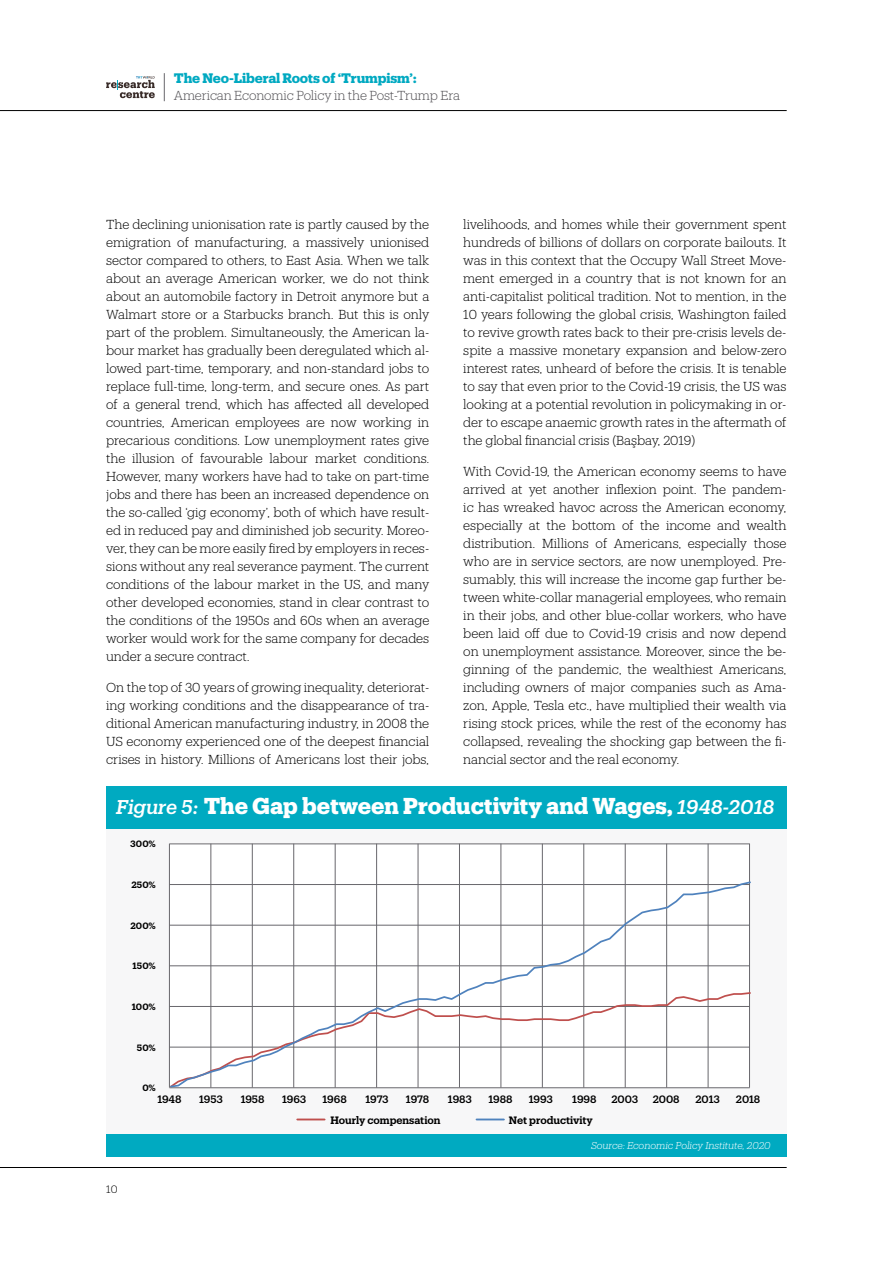
<style>
.page{position:relative;width:893px;height:1263px;background:#fff}
.page>*{position:absolute;margin:0;border:0;box-sizing:border-box;transform-origin:0 0}
.t1{font:700 22.5px "Produkt";color:#fff}
.t2{font:700 13.5px "Produkt";letter-spacing:-.01em;color:#00a9c1}
.t3{font:300 12.75px/18px "Produkt";letter-spacing:-.005em;color:#000;text-align:justify}
.t4{font:300 12.75px "Produkt";letter-spacing:-.01em;color:#504f53}
.t5{font:500 10.5px "Produkt";letter-spacing:-.005em;color:#000}
.t6{font:600 10.5px "Produkt";letter-spacing:-.005em;color:#000}
.t7{font:300 10.5px "Produkt";color:#000}
.t8{font:italic 300 9.75px "Produkt";color:#fff}
.t9{font:600 9px "Produkt";color:#000}
.s1{font-weight:500;font-style:italic;font-size:19.5px}
</style>
<div class="page">
<hr style="left:0;top:110px;width:787px;height:1px;background:#000">
<svg style="left:164px;top:73px;width:1px;height:28px"></svg>
<svg style="left:106px;top:76px;width:49px;height:22px"></svg>
<hr style="left:0;top:1167px;width:787px;height:1px;background:#000">
<div style="left:106px;top:814px;width:680px;height:332px;background:#f7f7f8"></div>
<div style="left:169px;top:844px;width:581px;height:244px;background:#fff"></div>
<div style="left:106px;top:786px;width:680px;height:42px;background:#00aac1"></div>
<div style="left:106px;top:1135px;width:680px;height:22px;background:#00aac1"></div>
<hr style="left:169px;top:844px;width:581px;height:1px;background:#68676c">
<hr style="left:169px;top:1087px;width:581px;height:1px;background:#68676c">
<hr style="left:169px;top:844px;width:1px;height:243px;background:#68676c">
<hr style="left:211px;top:844px;width:1px;height:243px;background:#68676c">
<hr style="left:252px;top:844px;width:1px;height:243px;background:#68676c">
<hr style="left:293px;top:844px;width:1px;height:243px;background:#68676c">
<hr style="left:335px;top:844px;width:1px;height:243px;background:#68676c">
<hr style="left:376px;top:844px;width:1px;height:243px;background:#68676c">
<hr style="left:418px;top:844px;width:1px;height:243px;background:#68676c">
<hr style="left:459px;top:844px;width:1px;height:243px;background:#68676c">
<hr style="left:501px;top:844px;width:1px;height:243px;background:#68676c">
<hr style="left:542px;top:844px;width:1px;height:243px;background:#68676c">
<hr style="left:583px;top:844px;width:1px;height:243px;background:#68676c">
<hr style="left:625px;top:844px;width:1px;height:243px;background:#68676c">
<hr style="left:666px;top:844px;width:1px;height:243px;background:#68676c">
<hr style="left:708px;top:844px;width:1px;height:243px;background:#68676c">
<hr style="left:749px;top:844px;width:1px;height:243px;background:#68676c">
<hr style="left:477px;top:1118px;width:27px;height:2px;background:#4f82bd">
<hr style="left:297px;top:1118px;width:28px;height:2px;background:#bf4f4d">
<svg style="left:170px;top:880px;width:580px;height:207px"></svg>
<p class="t2" style="left:174px;top:69px;width:244px">The Neo-Liberal Roots of ‘Trumpism’:</p>
<p class="t4" style="left:174px;top:87px;width:287px">American Economic Policy in the Post-Trump Era</p>
<p class="t3" style="left:106px;top:215px;width:325px">The declining unionisation rate is partly caused by the emigration of manufacturing, a massively unionised sector compared to others, to East Asia. When we talk about an average American worker, we do not think about an automobile factory in Detroit anymore but a Walmart store or a Starbucks branch. But this is only part of the problem. Simultaneously, the American la&shy;bour market has gradually been deregulated which al&shy;lowed part-time, temporary, and non-standard jobs to replace full-time, long-term, and secure ones. As part of a general trend, which has affected all developed countries, American employees are now working in precarious conditions. Low unemployment rates give the illusion of favourable labour market conditions.<br>However, many workers have had to take on part-time jobs and there has been an increased dependence on the so-called ‘gig economy’, both of which have result&shy;ed in reduced pay and diminished job security. Moreo&shy;ver, they can be more easily fired by employers in reces&shy;sions without any real severance payment. The current conditions of the labour market in the US, and many other developed economies, stand in clear contrast to the conditions of the 1950s and 60s when an average worker would work for the same company for decades under a secure contract.</p>
<p class="t3" style="left:106px;top:677px;width:325px">On the top of 30 years of growing inequality, deteriorat&shy;ing working conditions and the disappearance of tra&shy;ditional American manufacturing industry, in 2008 the US economy experienced one of the deepest financial crises in history. Millions of Americans lost their jobs,</p>
<p class="t3" style="left:463px;top:215px;width:325px">livelihoods, and homes while their government spent hundreds of billions of dollars on corporate bailouts. It was in this context that the Occupy Wall Street Move&shy;ment emerged in a country that is not known for an anti-capitalist political tradition. Not to mention, in the 10 years following the global crisis, Washington failed to revive growth rates back to their pre-crisis levels de&shy;spite a massive monetary expansion and below-zero interest rates, unheard of before the crisis. It is tenable to say that even prior to the Covid-19 crisis, the US was looking at a potential revolution in policymaking in or&shy;der to escape anaemic growth rates in the aftermath of the global financial crisis (Başbay, 2019)</p>
<p class="t3" style="left:463px;top:461px;width:325px">With Covid-19, the American economy seems to have arrived at yet another inflexion point. The pandem&shy;ic has wreaked havoc across the American economy, especially at the bottom of the income and wealth distribution. Millions of Americans, especially those who are in service sectors, are now unemployed. Pre&shy;sumably, this will increase the income gap further be&shy;tween white-collar managerial employees, who remain in their jobs, and other blue-collar workers, who have been laid off due to Covid-19 crisis and now depend on unemployment assistance. Moreover, since the be&shy;ginning of the pandemic, the wealthiest Americans, including owners of major companies such as Ama&shy;zon, Apple, Tesla etc., have multiplied their wealth via rising stock prices, while the rest of the economy has collapsed, revealing the shocking gap between the fi&shy;nancial sector and the real economy.</p>
<h1 class="t1" style="left:116px;top:790px;width:660px"><span class="s1">Figure 5:</span> The Gap between Productivity and Wages, <span class="s1">1948-2018</span></h1>
<p class="t9" style="left:130px;top:838px;width:27px">300%</p>
<p class="t9" style="left:131px;top:878px;width:26px">250%</p>
<p class="t9" style="left:131px;top:919px;width:27px">200%</p>
<p class="t9" style="left:133px;top:960px;width:25px">150%</p>
<p class="t9" style="left:132px;top:1000px;width:26px">100%</p>
<p class="t9" style="left:137px;top:1041px;width:21px">50%</p>
<p class="t9" style="left:142px;top:1081px;width:15px">0%</p>
<p class="t5" style="left:157px;top:1092px;width:26px">1948</p>
<p class="t5" style="left:199px;top:1092px;width:25px">1953</p>
<p class="t5" style="left:241px;top:1092px;width:25px">1958</p>
<p class="t5" style="left:282px;top:1092px;width:26px">1963</p>
<p class="t5" style="left:322px;top:1092px;width:26px">1968</p>
<p class="t5" style="left:365px;top:1092px;width:25px">1973</p>
<p class="t5" style="left:406px;top:1092px;width:25px">1978</p>
<p class="t5" style="left:448px;top:1092px;width:26px">1983</p>
<p class="t5" style="left:488px;top:1092px;width:26px">1988</p>
<p class="t5" style="left:529px;top:1092px;width:26px">1993</p>
<p class="t5" style="left:572px;top:1092px;width:26px">1998</p>
<p class="t5" style="left:611px;top:1092px;width:28px">2003</p>
<p class="t5" style="left:653px;top:1092px;width:28px">2008</p>
<p class="t5" style="left:695px;top:1092px;width:26px">2013</p>
<p class="t5" style="left:736px;top:1092px;width:26px">2018</p>
<p class="t6" style="left:330px;top:1112px;width:112px">Hourly compensation</p>
<p class="t6" style="left:509px;top:1112px;width:85px">Net productivity</p>
<p class="t7" style="left:106px;top:1182px;width:13px">10</p>
<p class="t8" style="left:591px;top:1138px;width:181px">Source: Economic Policy Institute, 2020</p>
</div>
